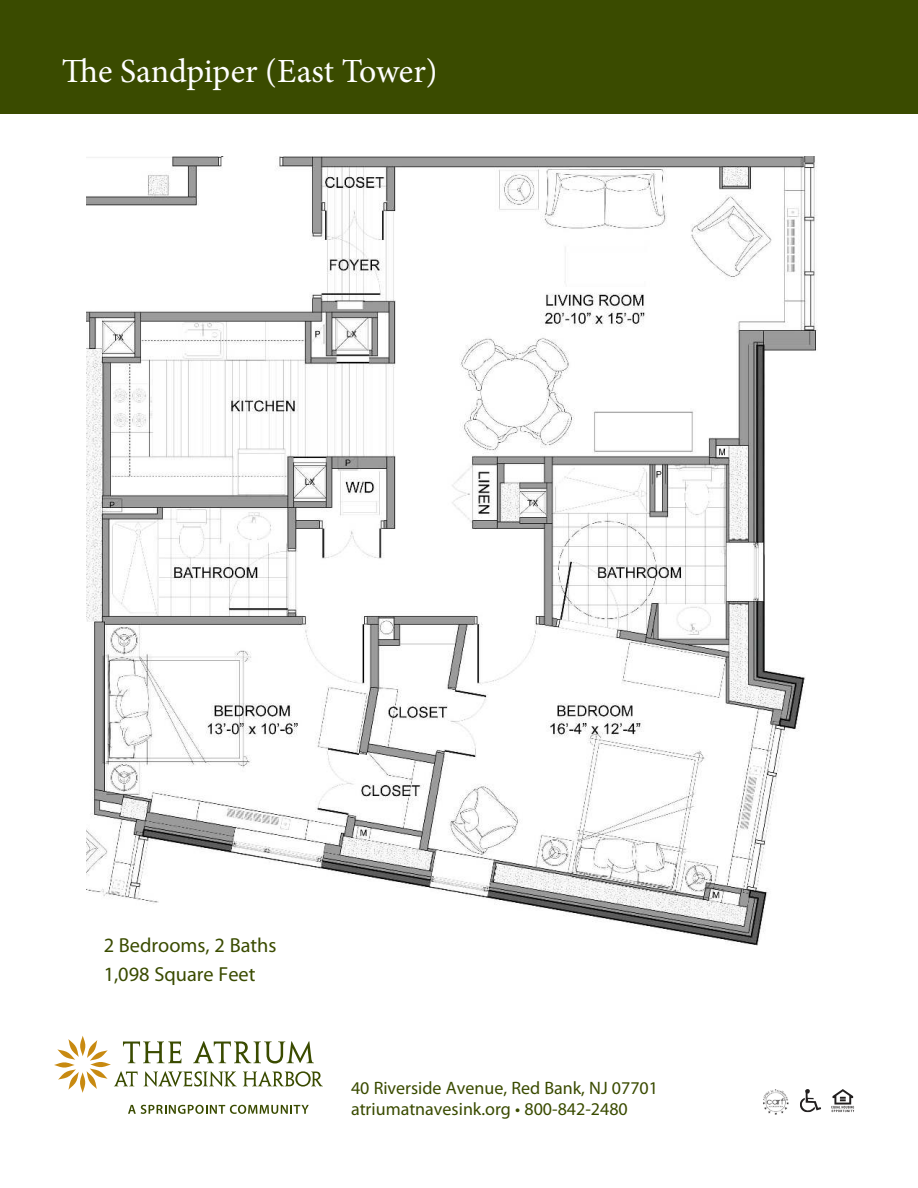
<style>
.page{position:relative;width:918px;height:1188px;background:#fff}
.page>*{position:absolute;margin:0;border:0;box-sizing:border-box;transform-origin:0 0}
.t1{font:33.9px "Minion Pro";letter-spacing:-.005em;color:#fff}
.t2{font:20.4px/29.5px "Myriad Pro";color:#3a4b00}
.t3{font:18px/21.8px "Myriad Pro";color:#3a4b00}
</style>
<div class="page">
<img style="left:86px;top:157px;width:731px;height:789px">
<div style="left:0;top:0;width:918px;height:114px;background:#3a4b00"></div>
<svg style="left:831px;top:1089px;width:23px;height:23px"></svg>
<svg style="left:800px;top:1089px;width:21px;height:23px"></svg>
<img style="left:763px;top:1089px;width:26px;height:26px">
<svg style="left:128px;top:1105px;width:181px;height:9px"></svg>
<svg style="left:123px;top:1041px;width:59px;height:22px"></svg>
<svg style="left:193px;top:1041px;width:121px;height:23px"></svg>
<svg style="left:114px;top:1071px;width:24px;height:15px"></svg>
<svg style="left:144px;top:1071px;width:93px;height:16px"></svg>
<svg style="left:243px;top:1071px;width:80px;height:16px"></svg>
<svg style="left:80px;top:1036px;width:6px;height:20px"></svg>
<svg style="left:57px;top:1039px;width:22px;height:21px"></svg>
<svg style="left:54px;top:1062px;width:21px;height:6px"></svg>
<svg style="left:58px;top:1069px;width:21px;height:21px"></svg>
<svg style="left:80px;top:1072px;width:5px;height:21px"></svg>
<svg style="left:87px;top:1068px;width:21px;height:21px"></svg>
<svg style="left:90px;top:1062px;width:21px;height:5px"></svg>
<svg style="left:87px;top:1040px;width:21px;height:21px"></svg>
<h1 class="t1" style="left:62px;top:57px;width:377px">The Sandpiper (East Tower)</h1>
<p class="t2" style="left:104px;top:932px;width:174px">2 Bedrooms, 2 Baths<br>1,098 Square Feet</p>
<p class="t3" style="left:351px;top:1078px;width:309px">40 Riverside Avenue, Red Bank, NJ 07701 atriumatnavesink.org • 800-842-2480</p>
</div>
